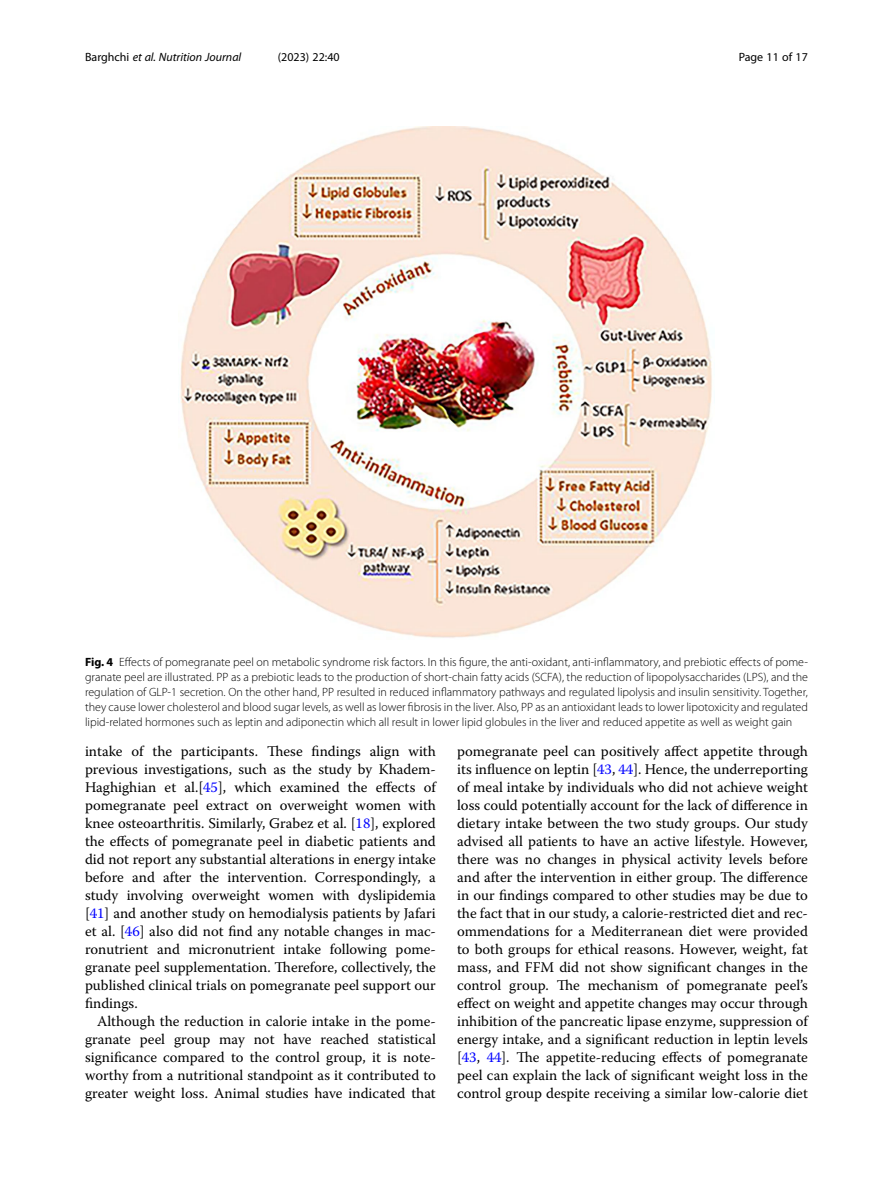
<style>
.page{position:relative;width:893px;height:1191px;background:#fff}
.page>*{position:absolute;margin:0;border:0;box-sizing:border-box;transform-origin:0 0}
.Body_Text_Indent{font:14.7px/18px "Warnock Pro";color:#000;text-align:justify}
.Figure_Caption{font:300 12px/15px "Myriad Pro";color:#000;text-align:justify}
.t1{font:italic 12px "Myriad Pro";color:#000}
.t2{font:12px "Myriad Pro";color:#000}
.s1{font-style:normal}
.s2{font-weight:700}
.s3{color:#00f}
</style>
<div class="page">
<img style="left:180px;top:126px;width:532px;height:512px">
<p class="t1" style="left:85px;top:50px;width:158px"><span class="s1">Barghchi</span> et al. Nutrition Journal</p>
<p class="t2" style="left:278px;top:50px;width:63px">(2023) 22:40</p>
<p class="t2" style="left:739px;top:50px;width:71px">Page 11 of 17</p>
<p class="Figure_Caption" style="left:85px;top:655px;width:724px"><span class="s2">Fig. 4</span> Effects of pomegranate peel on metabolic syndrome risk factors. In this figure, the anti-oxidant, anti-inflammatory, and prebiotic effects of pome&shy;granate peel are illustrated. PP as a prebiotic leads to the production of short-chain fatty acids (SCFA), the reduction of lipopolysaccharides (LPS), and the regulation of GLP-1 secretion. On the other hand, PP resulted in reduced inflammatory pathways and regulated lipolysis and insulin sensitivity. Together, they cause lower cholesterol and blood sugar levels, as well as lower fibrosis in the liver. Also, PP as an antioxidant leads to lower lipotoxicity and regulated lipid-related hormones such as leptin and adiponectin which all result in lower lipid globules in the liver and reduced appetite as well as weight gain</p>
<p class="Body_Text_Indent" style="left:85px;top:742px;width:352px">intake of the participants. These findings align with previous investigations, such as the study by Khadem-Haghighian et al.[<span class="s3">45</span>], which examined the effects of pomegranate peel extract on overweight women with knee osteoarthritis. Similarly, Grabez et al. [<span class="s3">18</span>], explored the effects of pomegranate peel in diabetic patients and did not report any substantial alterations in energy intake before and after the intervention. Correspondingly, a study involving overweight women with dyslipidemia [<span class="s3">41</span>] and another study on hemodialysis patients by Jafari et al. [<span class="s3">46</span>] also did not find any notable changes in mac&shy;ronutrient and micronutrient intake following pome&shy;granate peel supplementation. Therefore, collectively, the published clinical trials on pomegranate peel support our findings.</p>
<p class="Body_Text_Indent" style="left:85px;top:1012px;width:352px;text-indent:12px">Although the reduction in calorie intake in the pome&shy;granate peel group may not have reached statistical significance compared to the control group, it is note&shy;worthy from a nutritional standpoint as it contributed to greater weight loss. Animal studies have indicated that</p>
<p class="Body_Text_Indent" style="left:457px;top:742px;width:352px">pomegranate peel can positively affect appetite through its influence on leptin [<span class="s3">43</span>, <span class="s3">44</span>]. Hence, the underreporting of meal intake by individuals who did not achieve weight loss could potentially account for the lack of difference in dietary intake between the two study groups. Our study advised all patients to have an active lifestyle. However, there was no changes in physical activity levels before and after the intervention in either group. The difference in our findings compared to other studies may be due to the fact that in our study, a calorie-restricted diet and rec&shy;ommendations for a Mediterranean diet were provided to both groups for ethical reasons. However, weight, fat mass, and FFM did not show significant changes in the control group. The mechanism of pomegranate peel’s effect on weight and appetite changes may occur through inhibition of the pancreatic lipase enzyme, suppression of energy intake, and a significant reduction in leptin levels [<span class="s3">43</span>, <span class="s3">44</span>]. The appetite-reducing effects of pomegranate peel can explain the lack of significant weight loss in the control group despite receiving a similar low-calorie diet</p>
</div>
